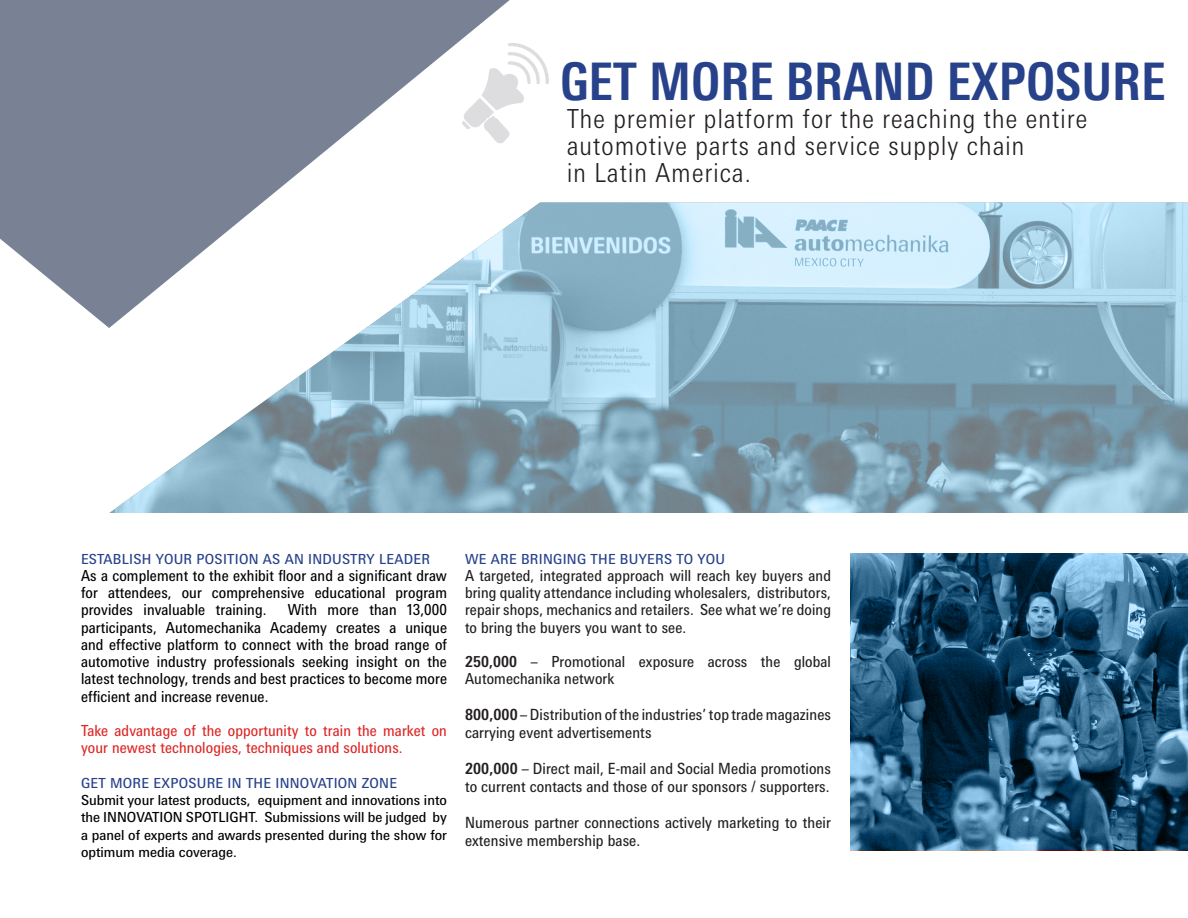
<style>
.page{position:relative;width:1188px;height:918px;background:#fff}
.page>*{position:absolute;margin:0;border:0;box-sizing:border-box;transform-origin:0 0}
.t1{font:700 condensed 51.75px "Messe Univers";color:#27428a;scale:.96 1}
.t2{font:300 26.25px "Messe Univers";letter-spacing:.05em;color:#231f20;scale:.88 1}
.t3{font:15.45px/18px "Messe Univers";letter-spacing:.01em;color:#231f20;scale:.91 1}
.t4{font:15.3px/17.2px "Messe Univers";letter-spacing:.01em;color:#000;text-align:justify;scale:.91 1}
.t5{font:15.3px/17.2px "Messe Univers";letter-spacing:.01em;color:#231f20;text-align:justify;scale:.91 1}
.t6{font:15.3px/17.2px "Messe Univers";letter-spacing:.01em;color:#dd2827;scale:.91 1}
.t7{font:13.8px/17.2px "Messe Univers";color:#000;text-align:justify}
.t8{font:13.8px "Messe Univers";letter-spacing:.02em;color:#27428a}
.s1{font-weight:700}
</style>
<div class="page">
<img style="left:543px;top:61px;width:5px;height:23px">
<img style="left:116px;top:202px;width:1072px;height:311px">
<svg style="left:0;top:0;width:543px;height:328px;fill:#798195"></svg>
<img style="left:850px;top:554px;width:338px;height:296px">
<p class="t1" style="left:560px;top:50px;width:632px">GET MORE BRAND EXPOSURE</p>
<p class="t2" style="left:567px;top:103px;width:593px">The premier platform for the reaching the entire</p>
<p class="t2" style="left:567px;top:130px;width:521px">automotive parts and service supply chain</p>
<p class="t2" style="left:567px;top:157px;width:211px">in Latin America.</p>
<p class="t8" style="left:81px;top:550px;width:351px">ESTABLISH YOUR POSITION AS AN INDUSTRY LEADER</p>
<p class="t4" style="left:81px;top:566px;width:404px">As a complement to the exhibit floor and a significant draw for attendees, our comprehensive educational program provides invaluable training.</p>
<p class="t4" style="left:81px;top:601px;width:404px;text-indent:207px">With more than 13,000 participants, Automechanika Academy creates a unique and effective platform to connect with the broad range of automotive industry professionals seeking insight on the latest technology, trends and best practices to become more efficient and increase revenue.</p>
<p class="t6" style="left:81px;top:722px;width:404px">Take advantage of the opportunity to train the market on your newest technologies, techniques and solutions.</p>
<p class="t8" style="left:81px;top:774px;width:318px">GET MORE EXPOSURE IN THE INNOVATION ZONE</p>
<p class="t7" style="left:81px;top:791px;width:368px">Submit your latest products, equipment and innovations into the INNOVATION SPOTLIGHT. Submissions will be judged by a panel of experts and awards presented during the show for optimum media coverage.</p>
<p class="t8" style="left:465px;top:550px;width:262px">WE ARE BRINGING THE BUYERS TO YOU</p>
<p class="t5" style="left:465px;top:566px;width:404px">A targeted, integrated approach will reach key buyers and bring quality attendance including wholesalers, distributors, repair shops, mechanics and retailers. See what we’re doing to bring the buyers you want to see.</p>
<p class="t5" style="left:465px;top:653px;width:404px"><span class="s1">250,000</span> – Promotional exposure across the global<br>Automechanika network</p>
<p class="t3" style="left:465px;top:705px;width:404px"><span class="s1">800,000</span> – Distribution of the industries’ top trade magazines carrying event advertisements</p>
<p class="t3" style="left:465px;top:759px;width:404px"><span class="s1">200,000</span> – Direct mail, E-mail and Social Media promotions to current contacts and those of our sponsors / supporters.</p>
<p class="t3" style="left:465px;top:813px;width:404px">Numerous partner connections actively marketing to their extensive membership base.</p>
</div>
